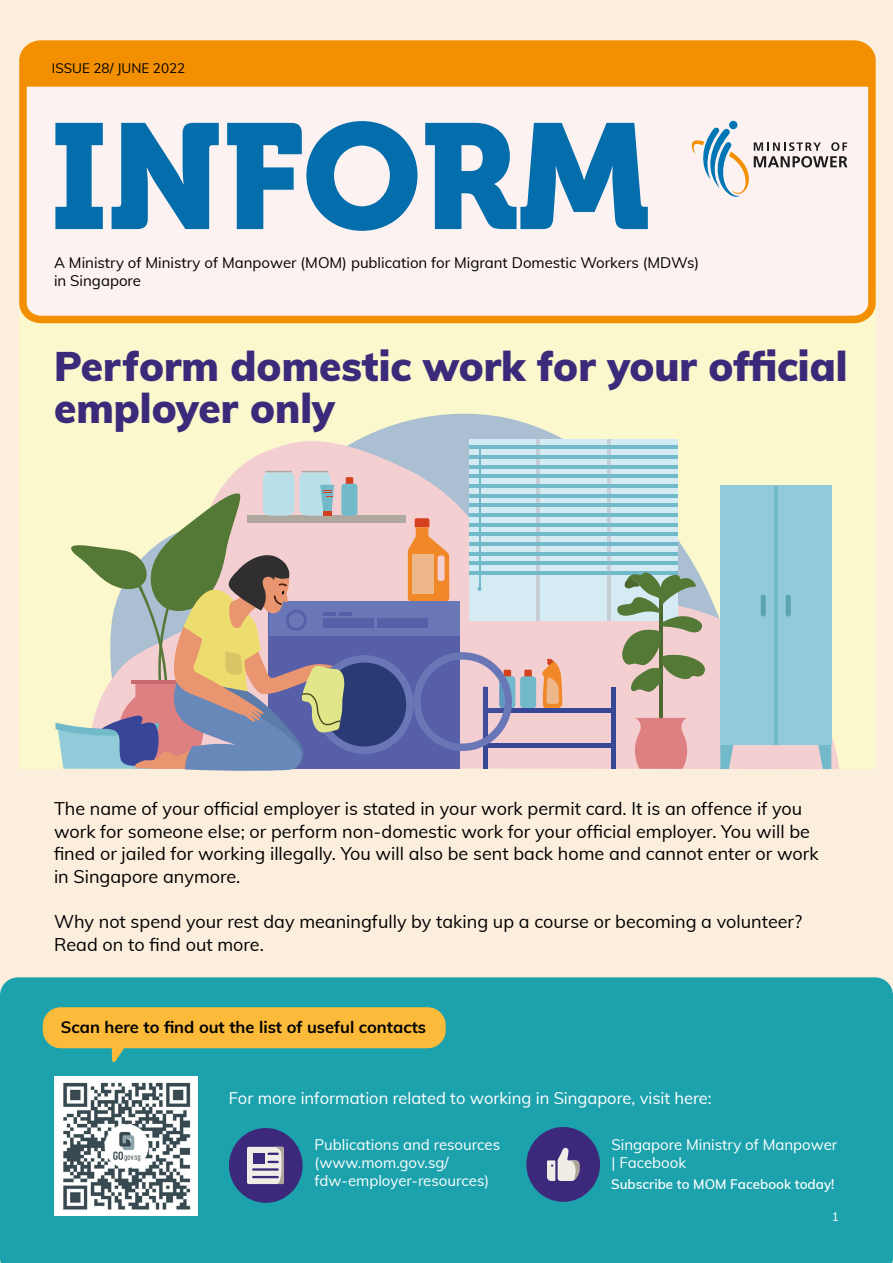
<style>
.page{position:relative;width:893px;height:1263px;background:#fbeedd}
.page>*{position:absolute;margin:0;border:0;box-sizing:border-box;transform-origin:0 0}
.t1{font:148.5px "Museo 900";color:#046eac}
.t2{font:900 40.5px/42px "Muli";color:#3b2a7a}
.t3{font:18px/22.5px "Muli";color:#000}
.t4{font:16.5px "Muli";color:#fff}
.t5{font:700 16.5px "Muli";color:#000}
.t6{font:15px/18px "Muli";color:#fff}
.t7{font:15px/18px "Muli";color:#000}
.t8{font:600 13.5px "Muli";color:#fff}
.t9{font:13.5px "Muli";color:#000}
.t10{font:12px "Muli";color:#fff}
</style>
<div class="page">
<div style="left:0;top:977px;width:893px;height:286px;background:#1ca2ad"></div>
<div style="left:43px;top:1007px;width:403px;height:41px;background:#fbba3a;border-radius:18px"></div>
<svg style="left:112px;top:1048px;width:14px;height:15px"></svg>
<div style="left:526px;top:1127px;width:74px;height:75px;background:#3c297b;border-radius:50%"></div>
<div style="left:229px;top:1128px;width:74px;height:75px;background:#3c297b;border-radius:50%"></div>
<svg style="left:247px;top:1147px;width:37px;height:37px"></svg>
<svg style="left:547px;top:1148px;width:33px;height:33px"></svg>
<img style="left:54px;top:1076px;width:143px;height:139px">
<div style="left:19px;top:291px;width:857px;height:478px;background:#fbf8cd"></div>
<div style="left:23px;top:44px;width:849px;height:275px;background:#fcf2f2;border-radius:17px"></div>
<div style="left:19px;top:40px;width:857px;height:283px;border:8px solid #f39001;border-radius:17px"></div>
<div style="left:729px;top:121px;width:8px;height:8px;background:#0077b4;border-radius:50%"></div>
<svg style="left:691px;top:127px;width:156px;height:70px"></svg>
<div style="left:23px;top:44px;width:849px;height:43px;background:#f39001"></div>
<svg style="left:370px;top:413px;width:183px;height:21px;fill:#aabfd1"></svg>
<svg style="left:236px;top:434px;width:603px;height:335px;fill:#f4cfd2"></svg>
<div style="left:469px;top:440px;width:209px;height:181px;background:#d5ebf3"></div>
<hr style="left:536px;top:440px;width:3px;height:181px;background:#c7cdd4">
<hr style="left:607px;top:440px;width:3px;height:181px;background:#c7cdd4">
<div style="left:247px;top:516px;width:158px;height:7px;background:#afa89e"></div>
<svg style="left:408px;top:518px;width:41px;height:83px;background:#f09e65"></svg>
<div style="left:412px;top:554px;width:21px;height:39px;background:#eeb789"></div>
<div style="left:341px;top:484px;width:16px;height:32px;background:#72b9c9;border-radius:3px"></div>
<div style="left:499px;top:676px;width:16px;height:32px;background:#72b9c9;border-radius:3px"></div>
<svg style="left:524px;top:670px;width:8px;height:6px"></svg>
<div style="left:520px;top:676px;width:16px;height:32px;background:#72b9c9;border-radius:3px"></div>
<hr style="left:483px;top:687px;width:4px;height:82px;background:#374697">
<div style="left:611px;top:687px;width:5px;height:82px;background:#374697"></div>
<hr style="left:485px;top:708px;width:130px;height:4px;background:#374697">
<hr style="left:485px;top:743px;width:130px;height:4px;background:#374697">
<svg style="left:542px;top:658px;width:20px;height:50px"></svg>
<svg style="left:720px;top:745px;width:14px;height:24px"></svg>
<svg style="left:818px;top:745px;width:13px;height:24px"></svg>
<div style="left:720px;top:486px;width:111px;height:259px;background:#91cbd9"></div>
<hr style="left:774px;top:486px;width:3px;height:259px;background:#72b9c9">
<div style="left:761px;top:595px;width:5px;height:21px;background:#5ca5b0;border-radius:3px"></div>
<div style="left:786px;top:595px;width:5px;height:21px;background:#5ca5b0;border-radius:3px"></div>
<hr style="left:469px;top:561px;width:209px;height:4px;background:#72b9c9">
<hr style="left:469px;top:571px;width:209px;height:4px;background:#72b9c9">
<hr style="left:469px;top:552px;width:209px;height:3px;background:#72b9c9">
<hr style="left:469px;top:542px;width:209px;height:4px;background:#72b9c9">
<hr style="left:469px;top:532px;width:209px;height:4px;background:#72b9c9">
<hr style="left:469px;top:523px;width:209px;height:3px;background:#72b9c9">
<hr style="left:469px;top:513px;width:209px;height:4px;background:#72b9c9">
<hr style="left:469px;top:503px;width:209px;height:4px;background:#72b9c9">
<hr style="left:469px;top:494px;width:209px;height:3px;background:#72b9c9">
<hr style="left:469px;top:484px;width:209px;height:4px;background:#72b9c9">
<hr style="left:469px;top:474px;width:209px;height:4px;background:#72b9c9">
<hr style="left:469px;top:465px;width:209px;height:3px;background:#72b9c9">
<hr style="left:469px;top:455px;width:209px;height:4px;background:#72b9c9">
<hr style="left:469px;top:445px;width:209px;height:4px;background:#72b9c9">
<hr style="left:660px;top:587px;width:3px;height:135px;background:#4d682e">
<svg style="left:616px;top:572px;width:89px;height:120px"></svg>
<svg style="left:633px;top:718px;width:56px;height:51px;background:#e18c8d"></svg>
<hr style="left:479px;top:446px;width:1px;height:142px;background:#72b9c9">
<svg style="left:477px;top:587px;width:5px;height:4px"></svg>
<div style="left:269px;top:601px;width:191px;height:167px;background:#565fa8"></div>
<div style="left:269px;top:601px;width:191px;height:35px;background:#6a77b7"></div>
<div style="left:324px;top:618px;width:50px;height:10px;background:#565fa8"></div>
<div style="left:377px;top:618px;width:50px;height:10px;background:#565fa8"></div>
<div style="left:315px;top:655px;width:99px;height:99px;background:#6a77b7;border-radius:50%"></div>
<div style="left:322px;top:662px;width:84px;height:84px;background:#2a3a74;border-radius:50%"></div>
<svg style="left:413px;top:652px;width:99px;height:99px"></svg>
<svg style="left:55px;top:471px;width:298px;height:300px"></svg>
<p class="t9" style="left:52px;top:58px;width:135px">ISSUE 28/ JUNE 2022</p>
<h1 class="t1" style="left:51px;top:93px;width:601px">INFORM</h1>
<p class="t7" style="left:54px;top:253px;width:647px">A Ministry of Ministry of Manpower (MOM) publication for Migrant Domestic Workers (MDWs) in Singapore</p>
<h2 class="t2" style="left:54px;top:343px;width:795px">Perform domestic work for your official employer only</h2>
<p class="t3" style="left:54px;top:797px;width:766px">The name of your official employer is stated in your work permit card. It is an offence if you work for someone else; or perform non-domestic work for your official employer. You will be fined or jailed for working illegally. You will also be sent back home and cannot enter or work in Singapore anymore.</p>
<p class="t3" style="left:54px;top:909px;width:750px">Why not spend your rest day meaningfully by taking up a course or becoming a volunteer?<br>Read on to find out more.</p>
<p class="t5" style="left:61px;top:1015px;width:367px">Scan here to find out the list of useful contacts</p>
<p class="t4" style="left:229px;top:1086px;width:484px">For more information related to working in Singapore, visit here:</p>
<p class="t6" style="left:315px;top:1134px;width:187px">Publications and resources (www.mom.gov.sg/ fdw-employer-resources)</p>
<p class="t6" style="left:611px;top:1134px;width:227px">Singapore Ministry of Manpower | Facebook</p>
<p class="t8" style="left:611px;top:1174px;width:225px">Subscribe to MOM Facebook today!</p>
<p class="t10" style="left:832px;top:1208px;width:9px">1</p>
</div>
